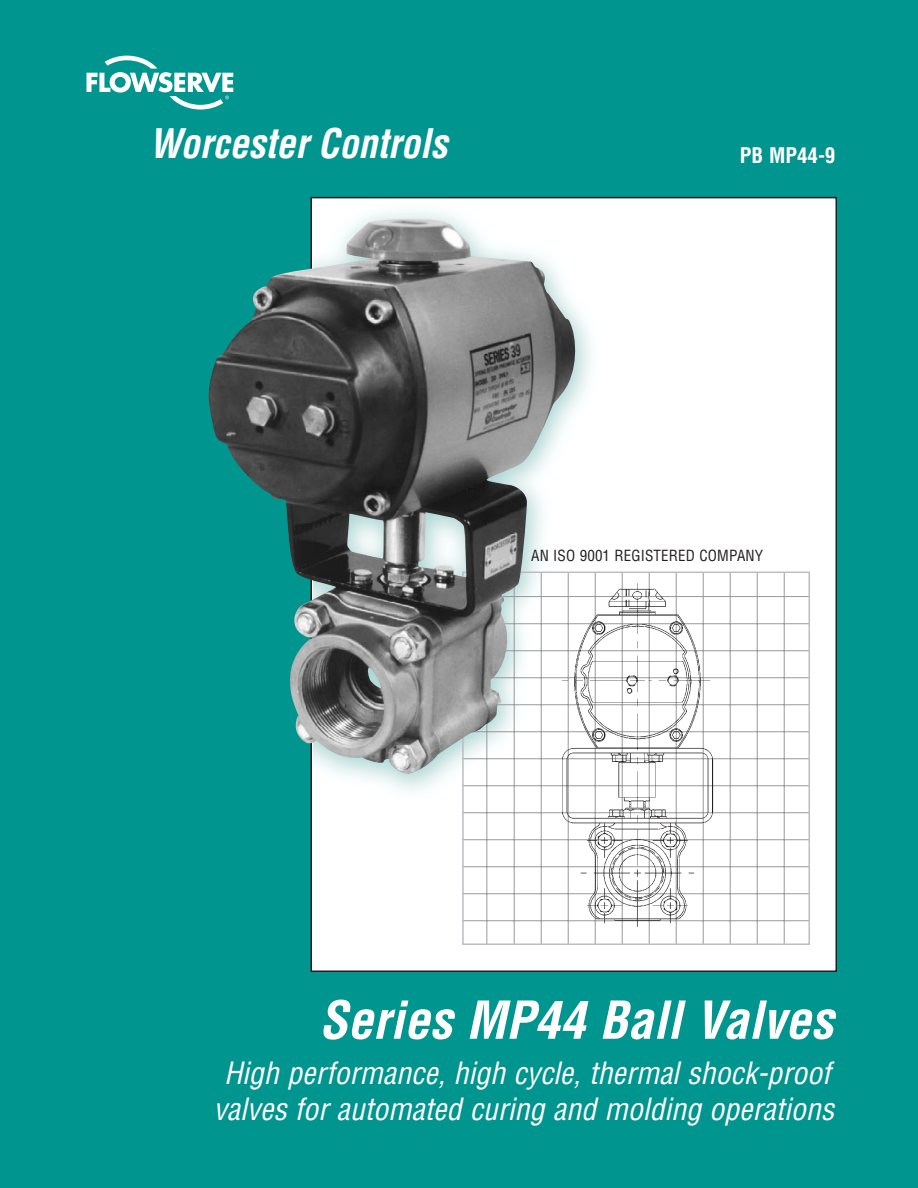
<style>
.page{position:relative;width:918px;height:1188px;background:#00958e}
.page>*{position:absolute;margin:0;border:0;box-sizing:border-box;transform-origin:0 0}
.t1{font:italic 700 condensed 51px "Helvetica";color:#fff}
.t2{font:italic 700 condensed 39.75px "Helvetica";color:#fff;scale:.96 1}
.t3{font:italic condensed 30px/36px "Helvetica";color:#fff;text-align:center}
.t4{font:700 condensed 21px "Helvetica";color:#fff}
.t5{font:condensed 15px "Helvetica";letter-spacing:.01em;color:#231f20}
</style>
<div class="page">
<div style="left:311px;top:198px;width:525px;height:773px;background:#fff"></div>
<svg style="left:86px;top:56px;width:147px;height:54px"></svg>
<svg style="left:465px;top:575px;width:342px;height:367px"></svg>
<div style="left:462px;top:572px;width:348px;height:373px;border:2px solid #bbbdc0"></div>
<img style="left:208px;top:216px;width:370px;height:558px">
<img style="left:555px;top:577px;width:160px;height:356px">
<h2 class="t2" style="left:149px;top:128px;width:312px">Worcester Controls</h2>
<p class="t4" style="left:740px;top:147px;width:97px">PB MP44-9</p>
<p class="t5" style="left:531px;top:550px;width:233px">AN ISO 9001 REGISTERED COMPANY</p>
<h1 class="t1" style="left:319px;top:1000px;width:516px">Series MP44 Ball Valves</h1>
<p class="t3" style="left:213px;top:1058px;width:622px">High performance, high cycle, thermal shock-proof valves for automated curing and molding operations</p>
</div>
